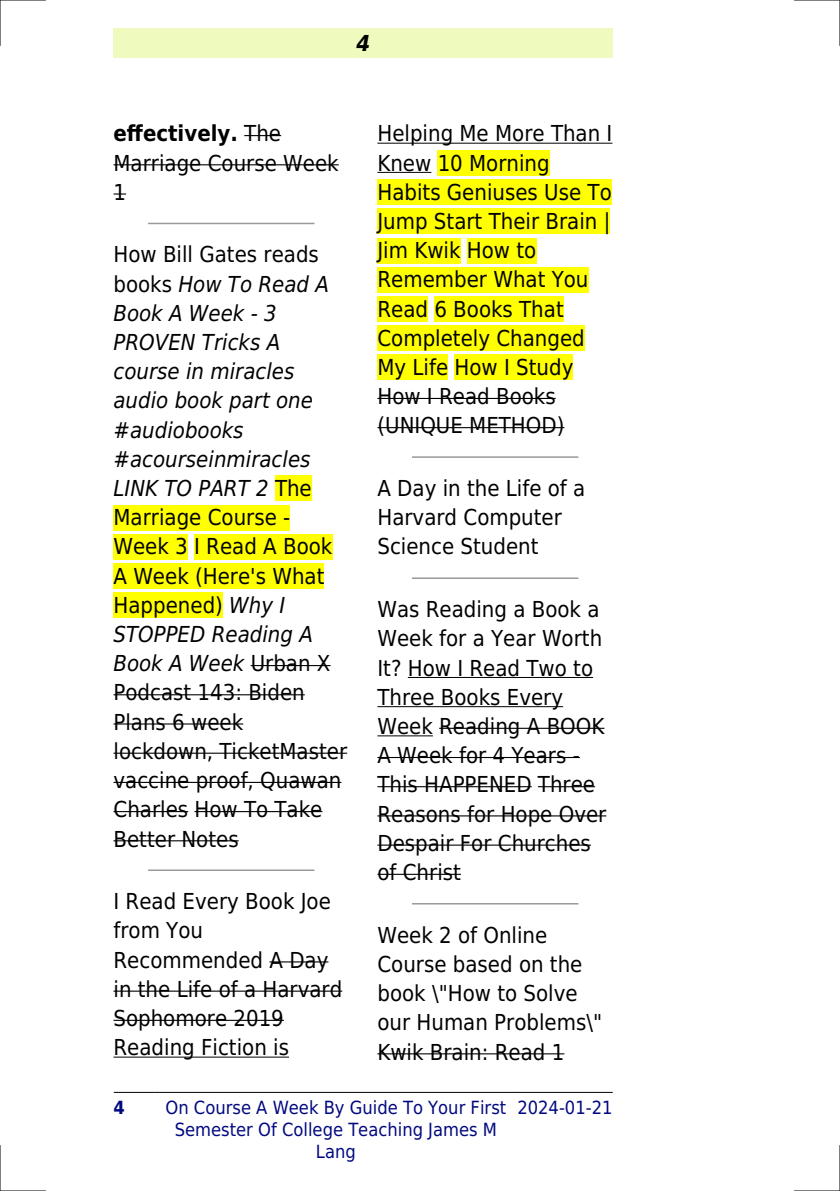
<style>
.page{position:relative;width:840px;height:1191px;background:#fff}
.page>*{position:absolute;margin:0;border:0;box-sizing:border-box;transform-origin:0 0}
.t1{font:22px/29.2px "DejaVu Sans Condensed";color:#000}
.t2{font:italic 700 22px "DejaVu Sans Condensed";color:#000}
.t3{font:18.2px/21.8px "DejaVu Sans Condensed";color:#000880;text-align:center}
.t4{font:700 18.2px "DejaVu Sans Condensed";color:#000880}
.s1{font-weight:700}
.s2{font-style:italic}
</style>
<div class="page">
<div style="left:113px;top:28px;width:499px;height:30px;background:#effbbe"></div>
<hr style="left:114px;top:1092px;width:40px;height:1px;background:#000">
<hr style="left:154px;top:1092px;width:363px;height:1px;background:#000">
<hr style="left:517px;top:1092px;width:95px;height:1px;background:#000">
<hr style="left:244px;top:135px;width:37px;height:1px;background:#000">
<hr style="left:113px;top:164px;width:225px;height:1px;background:#000">
<svg style="left:113px;top:193px;width:13px;height:2px"></svg>
<hr style="left:149px;top:223px;width:164px;height:1px;background:#999">
<div style="left:275px;top:475px;width:37px;height:26px;background:#ff0"></div>
<div style="left:113px;top:505px;width:177px;height:25px;background:#ff0"></div>
<div style="left:113px;top:534px;width:75px;height:25px;background:#ff0"></div>
<div style="left:194px;top:534px;width:138px;height:25px;background:#ff0"></div>
<div style="left:113px;top:563px;width:211px;height:26px;background:#ff0"></div>
<div style="left:113px;top:592px;width:110px;height:26px;background:#ff0"></div>
<hr style="left:250px;top:665px;width:80px;height:1px;background:#000">
<hr style="left:113px;top:694px;width:191px;height:1px;background:#000">
<hr style="left:113px;top:723px;width:130px;height:1px;background:#000">
<hr style="left:113px;top:752px;width:234px;height:1px;background:#000">
<hr style="left:113px;top:782px;width:228px;height:1px;background:#000">
<hr style="left:113px;top:811px;width:75px;height:1px;background:#000">
<hr style="left:194px;top:811px;width:128px;height:1px;background:#000">
<hr style="left:113px;top:840px;width:125px;height:1px;background:#000">
<hr style="left:149px;top:869px;width:164px;height:2px;background:#999">
<hr style="left:269px;top:961px;width:59px;height:1px;background:#000">
<hr style="left:113px;top:990px;width:229px;height:1px;background:#000">
<hr style="left:113px;top:1019px;width:171px;height:2px;background:#000">
<hr style="left:113px;top:1056px;width:176px;height:1px;background:#000">
<hr style="left:377px;top:143px;width:235px;height:1px;background:#000">
<hr style="left:377px;top:172px;width:54px;height:1px;background:#000">
<div style="left:437px;top:150px;width:112px;height:26px;background:#ff0"></div>
<div style="left:377px;top:179px;width:234px;height:26px;background:#ff0"></div>
<div style="left:377px;top:208px;width:233px;height:26px;background:#ff0"></div>
<div style="left:377px;top:238px;width:83px;height:25px;background:#ff0"></div>
<div style="left:466px;top:238px;width:70px;height:25px;background:#ff0"></div>
<div style="left:377px;top:267px;width:211px;height:25px;background:#ff0"></div>
<div style="left:377px;top:296px;width:51px;height:26px;background:#ff0"></div>
<div style="left:434px;top:296px;width:129px;height:26px;background:#ff0"></div>
<div style="left:377px;top:325px;width:207px;height:26px;background:#ff0"></div>
<div style="left:377px;top:354px;width:71px;height:26px;background:#ff0"></div>
<div style="left:454px;top:354px;width:119px;height:26px;background:#ff0"></div>
<hr style="left:377px;top:398px;width:178px;height:1px;background:#000">
<hr style="left:377px;top:427px;width:187px;height:1px;background:#000">
<hr style="left:412px;top:456px;width:165px;height:2px;background:#999">
<hr style="left:412px;top:577px;width:165px;height:2px;background:#999">
<hr style="left:407px;top:677px;width:185px;height:1px;background:#000">
<hr style="left:377px;top:706px;width:186px;height:1px;background:#000">
<hr style="left:377px;top:735px;width:55px;height:1px;background:#000">
<hr style="left:439px;top:727px;width:165px;height:2px;background:#000">
<hr style="left:377px;top:757px;width:202px;height:1px;background:#000">
<hr style="left:377px;top:786px;width:154px;height:1px;background:#000">
<hr style="left:537px;top:786px;width:57px;height:1px;background:#000">
<hr style="left:377px;top:815px;width:229px;height:1px;background:#000">
<hr style="left:377px;top:844px;width:213px;height:1px;background:#000">
<hr style="left:377px;top:873px;width:83px;height:2px;background:#000">
<hr style="left:412px;top:903px;width:165px;height:1px;background:#999">
<hr style="left:377px;top:1053px;width:187px;height:1px;background:#000">
<hr style="left:0;top:0;width:45px;height:1px;background:#000">
<hr style="left:794px;top:0;width:45px;height:1px;background:#000">
<hr style="left:0;top:1190px;width:45px;height:1px;background:#000">
<hr style="left:794px;top:1190px;width:45px;height:1px;background:#000">
<hr style="left:0;top:0;width:1px;height:45px;background:#000">
<hr style="left:0;top:1145px;width:1px;height:46px;background:#000">
<hr style="left:839px;top:0;width:1px;height:45px;background:#000">
<hr style="left:839px;top:1145px;width:1px;height:46px;background:#000">
<p class="t2" style="left:356px;top:30px;width:15px">4</p>
<p class="t1" style="left:113px;top:119px;width:226px"><span class="s1">effectively.</span> The<br>Marriage Course Week<br>1</p>
<p class="t1" style="left:113px;top:240px;width:235px">How Bill Gates reads books <span class="s2">How To Read A<br>Book A Week - 3<br>PROVEN Tricks A course in miracles audio book part one #audiobooks #acourseinmiracles<br>LINK TO PART 2</span> The<br>Marriage Course -<br>Week 3 I Read A Book<br>A Week (Here's What<br>Happened) <span class="s2">Why I<br>STOPPED Reading A<br>Book A Week</span> Urban X<br>Podcast 143: Biden<br>Plans 6 week lockdown, TicketMaster vaccine proof, Quawan<br>Charles How To Take<br>Better Notes</p>
<p class="t1" style="left:113px;top:887px;width:230px">I Read Every Book Joe from You<br>Recommended A Day in the Life of a Harvard<br>Sophomore 2019<br>Reading Fiction is</p>
<p class="t1" style="left:377px;top:119px;width:236px">Helping Me More Than I<br>Knew 10 Morning<br>Habits Geniuses Use To<br>Jump Start Their Brain |<br>Jim Kwik How to<br>Remember What You<br>Read 6 Books That<br>Completely Changed<br>My Life How I Study<br>How I Read Books (UNIQUE METHOD)</p>
<p class="t1" style="left:377px;top:474px;width:209px">A Day in the Life of a<br>Harvard Computer<br>Science Student</p>
<p class="t1" style="left:377px;top:595px;width:230px">Was Reading a Book a<br>Week for a Year Worth<br>It? How I Read Two to<br>Three Books Every<br>Week Reading A BOOK<br>A Week for 4 Years -<br>This HAPPENED Three<br>Reasons for Hope Over<br>Despair For Churches of Christ</p>
<p class="t1" style="left:377px;top:920px;width:226px">Week 2 of Online<br>Course based on the book \"How to Solve our Human Problems\"<br>Kwik Brain: Read 1</p>
<p class="t4" style="left:113px;top:1097px;width:13px">4</p>
<p class="t3" style="left:165px;top:1097px;width:342px">On Course A Week By Guide To Your First<br>Semester Of College Teaching James M<br>Lang</p>
<p class="t3" style="left:517px;top:1097px;width:96px">2024-01-21</p>
</div>
